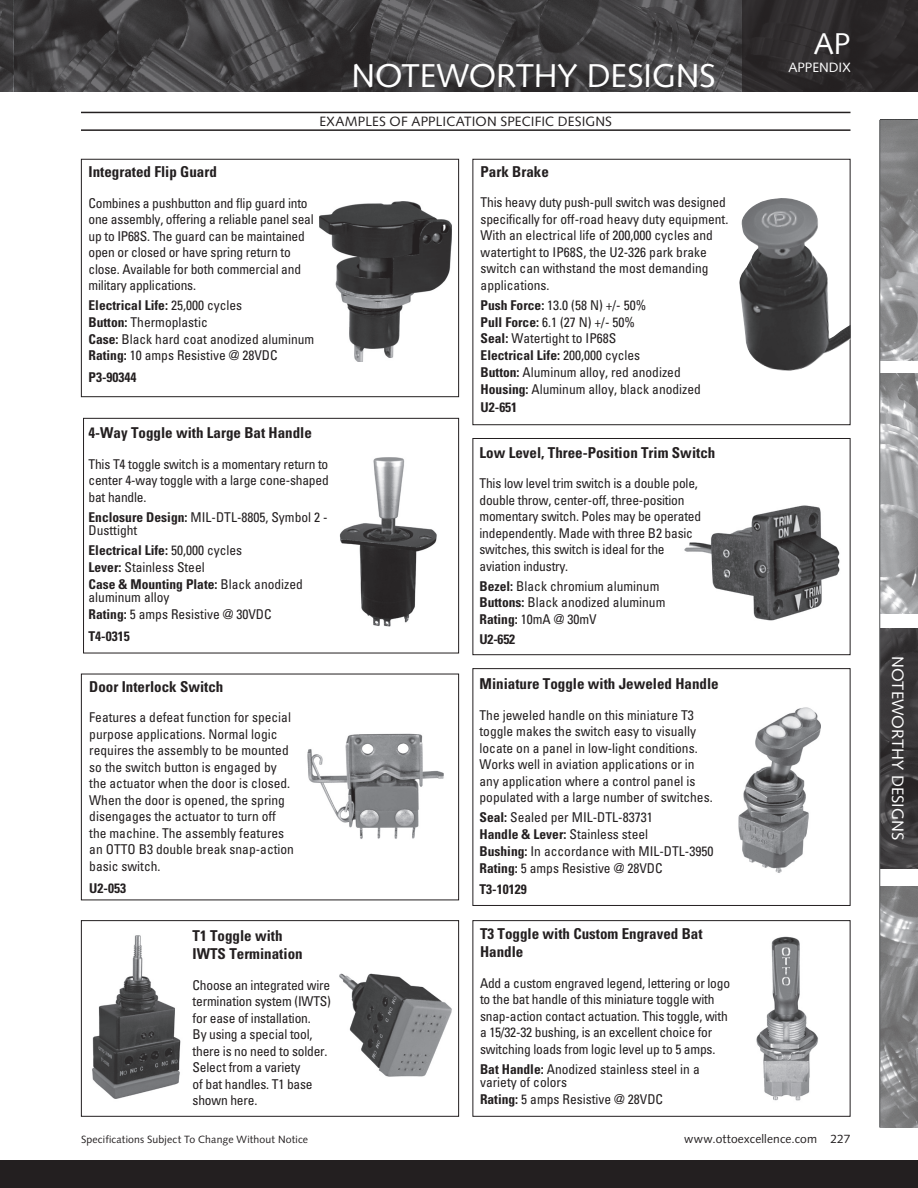
<style>
.page{position:relative;width:918px;height:1188px;background:#fff}
.page>*{position:absolute;margin:0;border:0;box-sizing:border-box;transform-origin:0 0}
.Page_Header__left{font:33px "Syntax LT Std";letter-spacing:-.005em;color:#fff}
.Page_Code__right{font:30px "Syntax LT Std";color:#fff}
.t1{font:16.5px "Syntax LT Std";color:#fff}
.Boxed_Product_Head{font:700 condensed 15px/18px "Univers LT Std";color:#231f20}
.Boxed_Product_Body{font:condensed 13.5px/16.5px "Univers LT Std";letter-spacing:-.015em;color:#231f20}
.Boxed_Product_Specs{font:condensed 13.5px/13.5px "Univers LT Std";color:#231f20}
.Boxed_Product_Specs-2{font:700 condensed 13.5px "Univers LT Std";color:#231f20}
.Page_Subhead__betwee{font:13.5px "Syntax LT Std";letter-spacing:.01em;color:#231f20}
.Boxed_Product_Part_N{font:700 condensed 13.5px "Univers LT Std";color:#231f20}
.Page_Product__right{font:13.5px "Syntax LT Std";color:#fff}
.Boxed_Product_Body-2{font:700 condensed 13.5px "Univers LT Std";color:#231f20}
.Page_Footer__right{font:12px "Syntax LT Std";letter-spacing:.01em;color:#231f20}
.Page_Footer__right-2{font:10.5px "Syntax LT Std";letter-spacing:.015em;color:#231f20}
.s1{font-weight:400}
.s2{font-weight:700}
</style>
<div class="page">
<svg style="left:880px;top:120px;width:38px;height:241px;background:#8b8c8d"></svg>
<svg style="left:880px;top:373px;width:38px;height:241px;background:#a5a6a8"></svg>
<svg style="left:880px;top:886px;width:38px;height:241px;background:#888889"></svg>
<svg style="left:880px;top:628px;width:38px;height:241px;background:#3c3a3b"></svg>
<svg style="left:14px;top:0;width:728px;height:92px;background:#444244"></svg>
<div style="left:742px;top:0;width:176px;height:92px;background:#2d2a2b"></div>
<hr style="left:879px;top:120px;width:1px;height:1008px;background:#57585a">
<svg style="left:0;top:0;width:14px;height:92px"></svg>
<div style="left:0;top:1161px;width:918px;height:27px;background:#231f20"></div>
<hr style="left:81px;top:112px;width:769px;height:1px;background:#231f20">
<hr style="left:81px;top:129px;width:769px;height:2px;background:#231f20">
<img style="left:307px;top:733px;width:137px;height:106px">
<img style="left:738px;top:707px;width:83px;height:166px">
<div style="left:472px;top:668px;width:378px;height:238px;border:1px solid #231f20"></div>
<div style="left:472px;top:159px;width:378px;height:266px;border:1px solid #231f20"></div>
<img style="left:739px;top:198px;width:111px;height:174px">
<div style="left:81px;top:674px;width:378px;height:226px;border:1px solid #231f20"></div>
<div style="left:81px;top:159px;width:378px;height:238px;border:1px solid #231f20"></div>
<img style="left:319px;top:202px;width:133px;height:160px">
<div style="left:83px;top:418px;width:376px;height:235px;border:1px solid #231f20"></div>
<img style="left:339px;top:457px;width:98px;height:170px">
<div style="left:472px;top:920px;width:378px;height:197px;border:1px solid #231f20"></div>
<img style="left:756px;top:936px;width:62px;height:165px">
<img style="left:684px;top:505px;width:156px;height:116px">
<div style="left:472px;top:438px;width:378px;height:217px;border:1px solid #231f20"></div>
<div style="left:81px;top:920px;width:378px;height:197px;border:1px solid #231f20"></div>
<img style="left:92px;top:935px;width:89px;height:164px">
<img style="left:339px;top:973px;width:113px;height:104px">
<p class="Page_Header__left" style="left:352px;top:56px;width:366px">NOTEWORTHY DESIGNS</p>
<p class="Page_Subhead__betwee" style="left:319px;top:113px;width:294px">EXAMPLES OF APPLICATION SPECIFIC DESIGNS</p>
<p class="Boxed_Product_Head" style="left:89px;top:163px;width:130px">Integrated Flip Guard</p>
<p class="Boxed_Product_Body" style="left:89px;top:195px;width:227px">Combines a pushbutton and flip guard into one assembly, offering a reliable panel seal up to IP68S. The guard can be maintained open or closed or have spring return to close. Available for both commercial and military applications.</p>
<p class="Boxed_Product_Specs-2" style="left:89px;top:297px;width:155px">Electrical Life: <span class="s1">25,000 cycles</span></p>
<p class="Boxed_Product_Specs" style="left:89px;top:315px;width:121px"><span class="s2">Button:</span> Thermoplastic</p>
<p class="Boxed_Product_Specs" style="left:89px;top:332px;width:227px"><span class="s2">Case:</span> Black hard coat anodized aluminum</p>
<p class="Boxed_Product_Body" style="left:89px;top:347px;width:191px"><span class="s2">Rating:</span> 10 amps Resistive @ 28VDC</p>
<p class="Boxed_Product_Part_N" style="left:89px;top:369px;width:49px">P3-90344</p>
<p class="Boxed_Product_Head" style="left:89px;top:424px;width:225px">4-Way Toggle with Large Bat Handle</p>
<p class="Boxed_Product_Body" style="left:89px;top:455px;width:242px;text-align:justify">This T4 toggle switch is a momentary return to center 4-way toggle with a large cone-shaped bat handle.</p>
<p class="Boxed_Product_Body" style="left:89px;top:510px;width:241px;line-height:13.5px"><span class="s2">Enclosure Design:</span> MIL-DTL-8805, Symbol 2 -<br>Dusttight</p>
<p class="Boxed_Product_Specs-2" style="left:89px;top:542px;width:155px">Electrical Life: <span class="s1">50,000 cycles</span></p>
<p class="Boxed_Product_Specs" style="left:89px;top:560px;width:118px"><span class="s2">Lever:</span> Stainless Steel</p>
<p class="Boxed_Product_Specs" style="left:89px;top:577px;width:216px"><span class="s2">Case &amp; Mounting Plate:</span> Black anodized aluminum alloy</p>
<p class="Boxed_Product_Body" style="left:89px;top:606px;width:185px"><span class="s2">Rating:</span> 5 amps Resistive @ 30VDC</p>
<p class="Boxed_Product_Part_N" style="left:89px;top:628px;width:43px">T4-0315</p>
<p class="Boxed_Product_Head" style="left:89px;top:678px;width:136px">Door Interlock Switch</p>
<p class="Boxed_Product_Body" style="left:89px;top:709px;width:206px">Features a defeat function for special purpose applications. Normal logic requires the assembly to be mounted so the switch button is engaged by the actuator when the door is closed.<br>When the door is opened, the spring disengages the actuator to turn off the machine. The assembly features an OTTO B3 double break snap-action basic switch.</p>
<p class="Boxed_Product_Part_N" style="left:89px;top:880px;width:38px">U2-053</p>
<p class="Boxed_Product_Head" style="left:193px;top:927px;width:112px">T1 Toggle with<br>IWTS Termination</p>
<p class="Boxed_Product_Body" style="left:193px;top:977px;width:140px">Choose an integrated wire termination system (IWTS) for ease of installation.<br>By using a special tool, there is no need to solder.<br>Select from a variety<br>of bat handles. T1 base shown here.</p>
<p class="Boxed_Product_Head" style="left:481px;top:162px;width:70px">Park Brake</p>
<p class="Boxed_Product_Body" style="left:481px;top:194px;width:249px">This heavy duty push-pull switch was designed specifically for off-road heavy duty equipment.<br>With an electrical life of 200,000 cycles and watertight to IP68S, the U2-326 park brake switch can withstand the most demanding applications.</p>
<p class="Boxed_Product_Specs" style="left:481px;top:298px;width:167px"><span class="s2">Push Force:</span> 13.0 (58 N) +/- 50%</p>
<p class="Boxed_Product_Specs" style="left:481px;top:315px;width:156px"><span class="s2">Pull Force:</span> 6.1 (27 N) +/- 50%</p>
<p class="Boxed_Product_Specs" style="left:481px;top:332px;width:137px"><span class="s2">Seal:</span> Watertight to IP68S</p>
<p class="Boxed_Product_Specs-2" style="left:481px;top:347px;width:161px">Electrical Life: <span class="s1">200,000 cycles</span></p>
<p class="Boxed_Product_Specs" style="left:481px;top:365px;width:202px"><span class="s2">Button:</span> Aluminum alloy, red anodized</p>
<p class="Boxed_Product_Specs" style="left:481px;top:382px;width:222px"><span class="s2">Housing:</span> Aluminum alloy, black anodized</p>
<p class="Boxed_Product_Part_N" style="left:481px;top:399px;width:38px">U2-651</p>
<p class="Boxed_Product_Head" style="left:480px;top:443px;width:237px">Low Level, Three-Position Trim Switch</p>
<p class="Boxed_Product_Body" style="left:480px;top:475px;width:223px">This low level trim switch is a double pole, double throw, center-off, three-position momentary switch. Poles may be operated independently. Made with three B2 basic switches, this switch is ideal for the aviation industry.</p>
<p class="Boxed_Product_Specs" style="left:480px;top:579px;width:181px"><span class="s2">Bezel:</span> Black chromium aluminum</p>
<p class="Boxed_Product_Specs" style="left:480px;top:596px;width:187px"><span class="s2">Buttons:</span> Black anodized aluminum</p>
<p class="Boxed_Product_Body" style="left:480px;top:611px;width:119px"><span class="s2">Rating:</span> 10mA @ 30mV</p>
<p class="Boxed_Product_Body-2" style="left:480px;top:631px;width:37px">U2-652</p>
<p class="Boxed_Product_Head" style="left:480px;top:675px;width:241px">Miniature Toggle with Jeweled Handle</p>
<p class="Boxed_Product_Body" style="left:480px;top:707px;width:235px">The jeweled handle on this miniature T3 toggle makes the switch easy to visually locate on a panel in low-light conditions.<br>Works well in aviation applications or in any application where a control panel is populated with a large number of switches.</p>
<p class="Boxed_Product_Specs" style="left:480px;top:811px;width:175px"><span class="s2">Seal:</span> Sealed per MIL-DTL-83731</p>
<p class="Boxed_Product_Specs" style="left:480px;top:827px;width:170px"><span class="s2">Handle &amp; Lever:</span> Stainless steel</p>
<p class="Boxed_Product_Specs" style="left:480px;top:844px;width:235px"><span class="s2">Bushing:</span> In accordance with MIL-DTL-3950</p>
<p class="Boxed_Product_Body" style="left:480px;top:859px;width:185px"><span class="s2">Rating:</span> 5 amps Resistive @ 28VDC</p>
<p class="Boxed_Product_Part_N" style="left:480px;top:881px;width:49px">T3-10129</p>
<p class="Boxed_Product_Head" style="left:480px;top:925px;width:224px">T3 Toggle with Custom Engraved Bat<br>Handle</p>
<p class="Boxed_Product_Body" style="left:480px;top:974px;width:252px">Add a custom engraved legend, lettering or logo to the bat handle of this miniature toggle with snap-action contact actuation. This toggle, with a 15/32-32 bushing, is an excellent choice for switching loads from logic level up to 5 amps.</p>
<p class="Boxed_Product_Specs" style="left:480px;top:1062px;width:221px"><span class="s2">Bat Handle:</span> Anodized stainless steel in a variety of colors</p>
<p class="Boxed_Product_Body" style="left:480px;top:1091px;width:185px"><span class="s2">Rating:</span> 5 amps Resistive @ 28VDC</p>
<p class="Page_Code__right" style="left:814px;top:26px;width:38px">AP</p>
<p class="Page_Product__right" style="left:788px;top:59px;width:64px">APPENDIX</p>
<p class="Page_Footer__right-2" style="left:81px;top:1133px;width:229px">Specifications Subject To Change Without Notice</p>
<p class="Page_Footer__right" style="left:684px;top:1132px;width:168px">www.ottoexcellence.com 227</p>
<p class="t1" style="left:907px;top:656px;width:186px;rotate:90deg">NOTEWORTHY DESIGNS</p>
</div>
